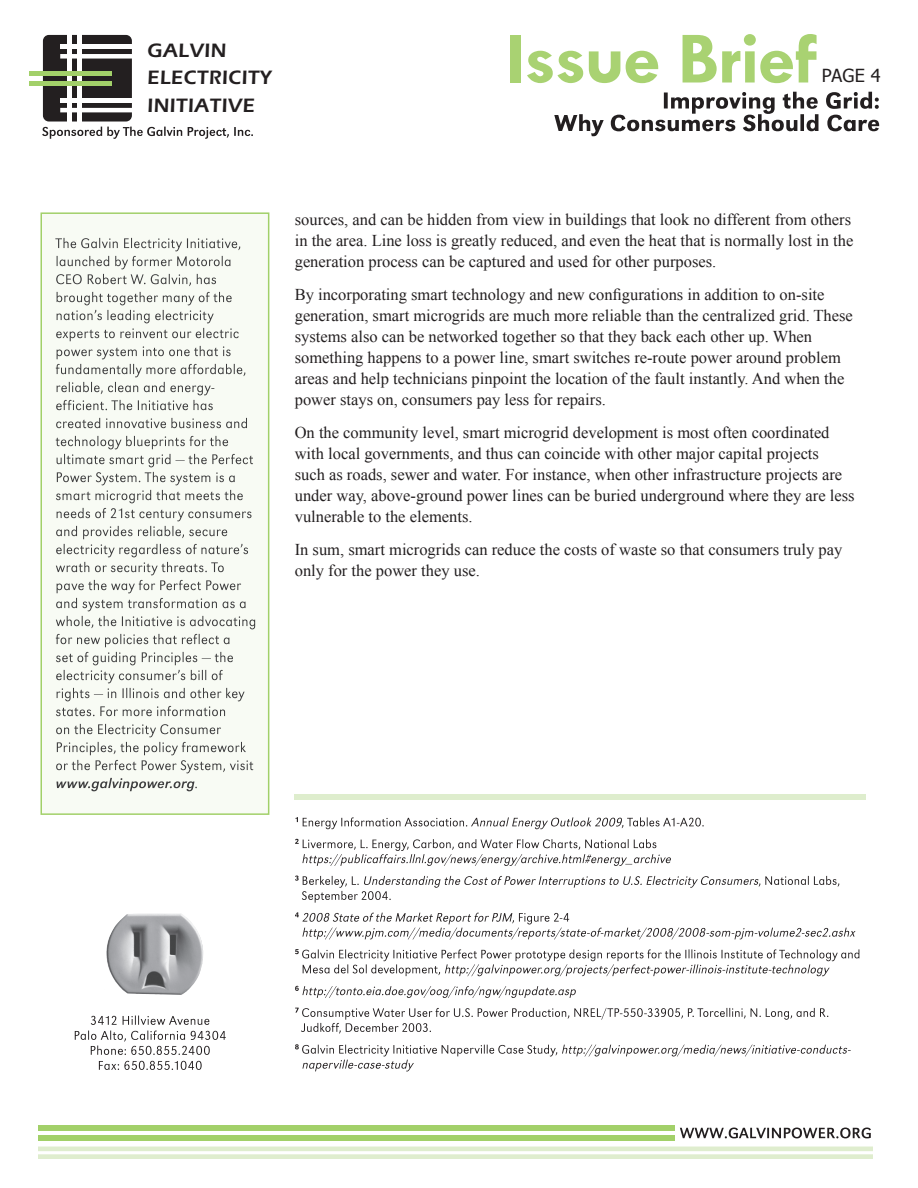
<style>
.page{position:relative;width:918px;height:1188px;background:#fff}
.page>*{position:absolute;margin:0;border:0;box-sizing:border-box;transform-origin:0 0}
.t1{font:700 74.25px "Tw Cen";letter-spacing:-.02em;color:#a8d271}
.t2{font:600 20.1px/27.6px "Eras ITC";letter-spacing:.025em;color:#231f20}
.t3{font:18px "Tahoma";color:#231f20}
.t4{font:16.5px/21px "Times New Roman";color:#231f20}
</style>
<div class="page">
<div style="left:40px;top:212px;width:229px;height:603px;background:#f8fbf4;border:2px solid #a2d069"></div>
<div style="left:0;top:1125px;width:675px;height:6px;background:#a2d069"></div>
<div style="left:0;top:1135px;width:675px;height:6px;background:#a2d069"></div>
<svg style="left:38px;top:1147px;width:835px;height:12px"></svg>
<svg style="left:680px;top:1128px;width:191px;height:10px"></svg>
<div style="left:0;top:1096px;width:38px;height:69px;background:#fff"></div>
<img style="left:106px;top:914px;width:74px;height:66px">
<svg style="left:56px;top:724px;width:197px;height:67px"></svg>
<svg style="left:56px;top:436px;width:199px;height:280px"></svg>
<svg style="left:56px;top:418px;width:191px;height:10px"></svg>
<svg style="left:56px;top:292px;width:189px;height:118px"></svg>
<svg style="left:55px;top:238px;width:185px;height:48px"></svg>
<div style="left:43px;top:35px;width:89px;height:87px;background:#231f20;border-radius:6px"></div>
<div style="left:60px;top:54px;width:91px;height:5px;background:#fff"></div>
<div style="left:60px;top:44px;width:91px;height:5px;background:#fff"></div>
<hr style="left:60px;top:108px;width:91px;height:4px;background:#fff">
<hr style="left:60px;top:98px;width:91px;height:4px;background:#fff">
<div style="left:77px;top:30px;width:5px;height:92px;background:#fff"></div>
<hr style="left:68px;top:30px;width:4px;height:92px;background:#fff">
<hr style="left:29px;top:81px;width:82px;height:4px;background:#a2d069">
<hr style="left:29px;top:71px;width:82px;height:4px;background:#a2d069">
<svg style="left:42px;top:127px;width:211px;height:12px"></svg>
<svg style="left:295px;top:1044px;width:556px;height:28px"></svg>
<svg style="left:295px;top:1008px;width:533px;height:26px"></svg>
<svg style="left:295px;top:986px;width:281px;height:12px"></svg>
<svg style="left:295px;top:949px;width:564px;height:27px"></svg>
<svg style="left:295px;top:912px;width:561px;height:28px"></svg>
<svg style="left:295px;top:876px;width:544px;height:27px"></svg>
<svg style="left:295px;top:839px;width:376px;height:27px"></svg>
<svg style="left:295px;top:817px;width:409px;height:12px"></svg>
<svg style="left:99px;top:1061px;width:103px;height:9px"></svg>
<svg style="left:75px;top:1031px;width:151px;height:24px"></svg>
<svg style="left:91px;top:1016px;width:118px;height:9px"></svg>
<div style="left:295px;top:794px;width:571px;height:6px;background:#deedcd"></div>
<svg style="left:554px;top:92px;width:325px;height:44px"></svg>
<p class="t2" style="left:147px;top:36px;width:126px">GALVIN<br>ELECTRICITY<br>INITIATIVE</p>
<h1 class="t1" style="left:506px;top:14px;width:314px">Issue Brief</h1>
<p class="t3" style="left:822px;top:64px;width:60px">page 4</p>
<p class="t4" style="left:295px;top:209px;width:560px">sources, and can be hidden from view in buildings that look no different from others in the area. Line loss is greatly reduced, and even the heat that is normally lost in the generation process can be captured and used for other purposes.</p>
<p class="t4" style="left:295px;top:284px;width:560px">By incorporating smart technology and new configurations in addition to on-site generation, smart microgrids are much more reliable than the centralized grid. These systems also can be networked together so that they back each other up. When something happens to a power line, smart switches re-route power around problem areas and help technicians pinpoint the location of the fault instantly. And when the power stays on, consumers pay less for repairs.</p>
<p class="t4" style="left:295px;top:422px;width:561px">On the community level, smart microgrid development is most often coordinated with local governments, and thus can coincide with other major capital projects<br>such as roads, sewer and water. For instance, when other infrastructure projects are under way, above-ground power lines can be buried underground where they are less vulnerable to the elements.</p>
<p class="t4" style="left:295px;top:539px;width:549px">In sum, smart microgrids can reduce the costs of waste so that consumers truly pay only for the power they use.</p>
</div>
